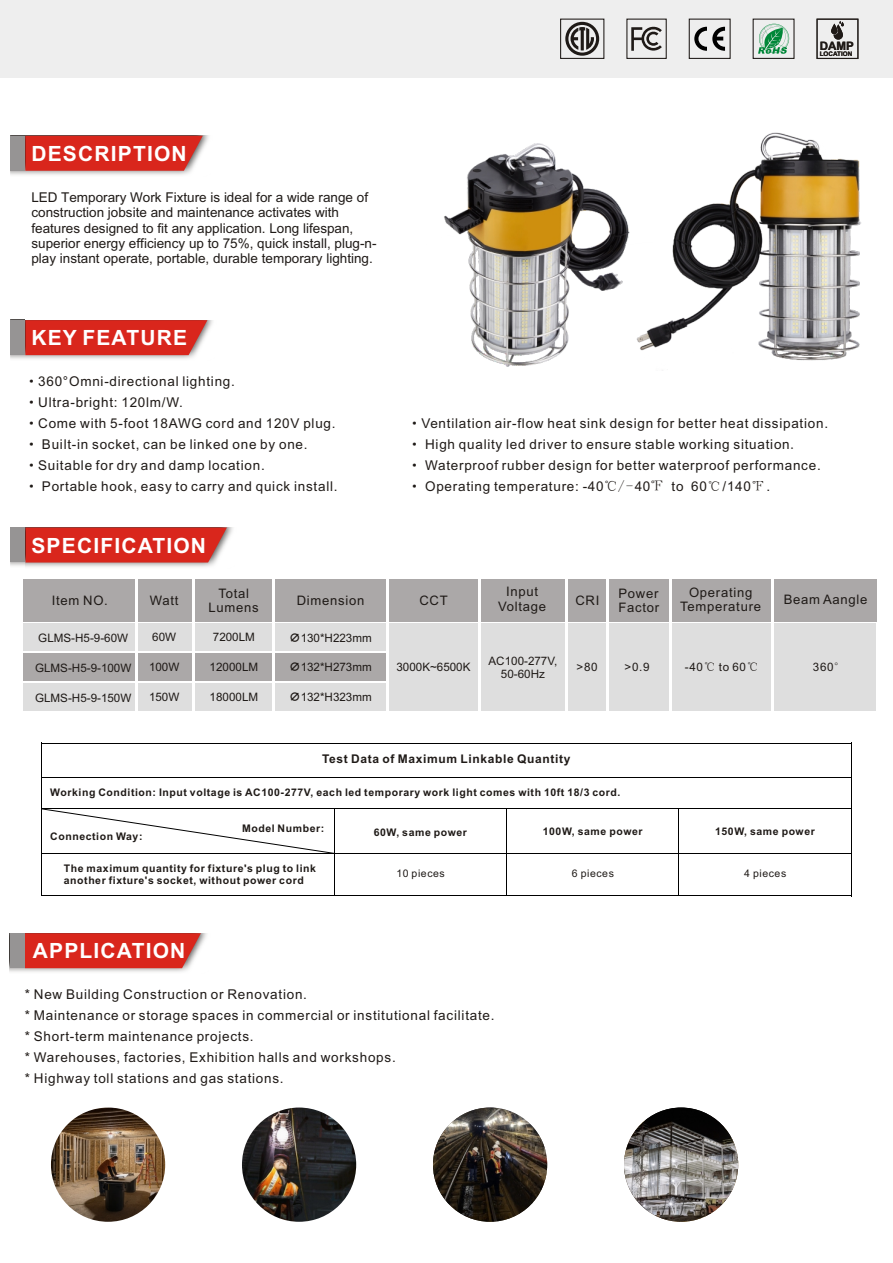
<style>
.page{position:relative;width:893px;height:1263px;background:#fff}
.page>*{position:absolute;margin:0;border:0;box-sizing:border-box;transform-origin:0 0}
.t1{font:700 21px "Arial";letter-spacing:.055em;color:#fff}
.t2{font:13.5px/21px "Arial";letter-spacing:.055em;color:#1f1a17}
.t3{font:13.5px/15.1px "Arial";color:#1f1a17}
.t4{font:13.05px/14.7px "Arial";letter-spacing:.055em;color:#1f1a17;text-align:center}
.t5{font:700 12px "Arial";letter-spacing:.055em;color:#1f1a17}
.t6{font:11.7px/13px "Arial";color:#1f1a17;text-align:center}
.t7{font:700 11.55px "Arial";color:#1f1a17}
.t8{font:700 10.5px/11.7px "Arial";letter-spacing:.055em;color:#1f1a17}
.t9{font:10.5px "Arial";letter-spacing:.055em;color:#1f1a17}
.t10{font:700 6.3px "Arial";color:#1f1a17}
.s1{font-family:"Sim Sun"}
.s2{font-family:"Sim Sun";font-size:14.1px}
.s3{font-family:"Source Han Sans CN";font-weight:700;font-size:11.55px}
.s4{font-family:"Sim Sun";font-size:12px}
</style>
<div class="page">
<div style="left:0;top:0;width:893px;height:78px;background:#eee"></div>
<div style="left:816px;top:19px;width:42px;height:40px;border:1px solid #1f1a17"></div>
<svg style="left:831px;top:21px;width:13px;height:19px"></svg>
<img style="left:10px;top:136px;width:199px;height:39px">
<svg style="left:25px;top:136px;width:178px;height:35px;background:#d83026"></svg>
<div style="left:10px;top:136px;width:15px;height:35px;background:#969494"></div>
<img style="left:10px;top:320px;width:203px;height:39px">
<svg style="left:25px;top:320px;width:182px;height:35px;background:#d72e25"></svg>
<div style="left:10px;top:320px;width:15px;height:35px;background:#969494"></div>
<img style="left:10px;top:527px;width:223px;height:40px">
<svg style="left:26px;top:527px;width:201px;height:35px;background:#d62e24"></svg>
<div style="left:10px;top:527px;width:15px;height:35px;background:#969494"></div>
<div style="left:689px;top:19px;width:42px;height:40px;border:1px solid #1f1a17"></div>
<div style="left:560px;top:19px;width:44px;height:40px;border:1px solid #1f1a17"></div>
<div style="left:626px;top:19px;width:41px;height:40px;border:1px solid #1f1a17"></div>
<svg style="left:631px;top:26px;width:31px;height:25px"></svg>
<svg style="left:694px;top:27px;width:31px;height:24px"></svg>
<svg style="left:758px;top:24px;width:31px;height:30px"></svg>
<svg style="left:565px;top:22px;width:34px;height:34px"></svg>
<div style="left:23px;top:579px;width:853px;height:42px;background:#aba8a8"></div>
<div style="left:23px;top:623px;width:852px;height:28px;background:#dedede"></div>
<div style="left:23px;top:653px;width:852px;height:28px;background:#aba8a8"></div>
<div style="left:23px;top:683px;width:852px;height:28px;background:#dedede"></div>
<hr style="left:135px;top:573px;width:2px;height:142px;background:#fff">
<hr style="left:193px;top:573px;width:2px;height:142px;background:#fff">
<hr style="left:272px;top:573px;width:2px;height:142px;background:#fff">
<div style="left:388px;top:623px;width:487px;height:88px;background:#dedede"></div>
<hr style="left:479px;top:573px;width:2px;height:142px;background:#fff">
<hr style="left:565px;top:573px;width:2px;height:142px;background:#fff">
<hr style="left:606px;top:573px;width:2px;height:142px;background:#fff">
<hr style="left:669px;top:573px;width:2px;height:142px;background:#fff">
<hr style="left:386px;top:573px;width:2px;height:142px;background:#fff">
<hr style="left:771px;top:573px;width:2px;height:142px;background:#fff">
<img style="left:444px;top:143px;width:184px;height:224px">
<img style="left:628px;top:132px;width:233px;height:229px">
<hr style="left:41px;top:743px;width:810px;height:1px;background:#000">
<hr style="left:41px;top:777px;width:810px;height:1px;background:#000">
<hr style="left:41px;top:808px;width:810px;height:1px;background:#000">
<hr style="left:41px;top:853px;width:810px;height:1px;background:#000">
<hr style="left:41px;top:895px;width:810px;height:1px;background:#000">
<hr style="left:41px;top:743px;width:1px;height:153px;background:#000">
<hr style="left:334px;top:808px;width:1px;height:88px;background:#000">
<hr style="left:506px;top:808px;width:1px;height:88px;background:#000">
<hr style="left:679px;top:808px;width:1px;height:88px;background:#000">
<hr style="left:851px;top:742px;width:1px;height:154px;background:#000">
<svg style="left:42px;top:809px;width:292px;height:44px"></svg>
<img style="left:10px;top:933px;width:197px;height:39px">
<svg style="left:25px;top:933px;width:176px;height:35px;background:#d72f26"></svg>
<div style="left:10px;top:933px;width:14px;height:35px;background:#969494"></div>
<img style="left:51px;top:1107px;width:114px;height:115px;border-radius:50%">
<img style="left:242px;top:1107px;width:114px;height:115px;border-radius:50%">
<img style="left:433px;top:1107px;width:114px;height:115px;border-radius:50%">
<img style="left:624px;top:1107px;width:114px;height:115px;border-radius:50%">
<h1 class="t1" style="left:31px;top:145px;width:157px">DESCRIPTION</h1>
<p class="t3" style="left:31px;top:191px;width:347px">LED Temporary Work Fixture is ideal for a wide range of construction jobsite and maintenance activates with features designed to fit any application. Long lifespan, superior energy efficiency up to 75%, quick install, plug-n&shy;play instant operate, portable, durable temporary lighting.</p>
<h1 class="t1" style="left:31px;top:330px;width:157px">KEY FEATURE</h1>
<p class="t2" style="left:25px;top:372px;width:314px"><span class="s1">·</span>360°Omni-directional lighting.<br><span class="s1">·</span>Ultra-bright: 120lm/W.<br><span class="s1">·</span>Come with 5-foot 18AWG cord and 120V plug. <span class="s1">·</span> Built-in socket, can be linked one by one. <span class="s1">·</span>Suitable for dry and damp location.<br><span class="s1">·</span> Portable hook, easy to carry and quick install.</p>
<h1 class="t1" style="left:31px;top:537px;width:176px">SPECIFICATION</h1>
<p class="t7" style="left:820px;top:41px;width:36px">DAMP</p>
<p class="t10" style="left:820px;top:51px;width:34px">LOCATION</p>
<p class="t2" style="left:408px;top:414px;width:422px"><span class="s1">·</span>Ventilation air-flow heat sink design for better heat dissipation. <span class="s1">·</span> High quality led driver to ensure stable working situation<span class="s1">.<br>·</span> Waterproof rubber design for better waterproof performance. <span class="s1">·</span> Operating temperature: -40<span class="s2">℃/-</span>40<span class="s2">℉</span> to 60<span class="s1">℃</span>/140<span class="s1">℉</span>.</p>
<p class="t4" style="left:52px;top:594px;width:58px">Item NO.</p>
<p class="t4" style="left:150px;top:594px;width:30px">Watt</p>
<p class="t4" style="left:209px;top:587px;width:52px">Total<br>Lumens</p>
<p class="t4" style="left:419px;top:594px;width:30px">CCT</p>
<p class="t4" style="left:498px;top:586px;width:50px">Input<br>Voltage</p>
<p class="t4" style="left:618px;top:587px;width:42px;text-align:left">Power<br>Factor</p>
<p class="t4" style="left:575px;top:594px;width:26px">CRI</p>
<p class="t4" style="left:297px;top:594px;width:69px">Dimension</p>
<p class="t6" style="left:289px;top:632px;width:84px"><span class="s3">∅</span>130*H223mm</p>
<p class="t6" style="left:289px;top:662px;width:84px"><span class="s3">∅</span>132*H273mm</p>
<p class="t6" style="left:289px;top:692px;width:84px"><span class="s3">∅</span>132*H323mm</p>
<p class="t6" style="left:38px;top:631px;width:91px">GLMS-H5-9-60W</p>
<p class="t6" style="left:152px;top:632px;width:25px">60W</p>
<p class="t6" style="left:213px;top:632px;width:44px">7200LM</p>
<p class="t6" style="left:35px;top:661px;width:98px">GLMS-H5-9-100W</p>
<p class="t6" style="left:149px;top:662px;width:32px">100W</p>
<p class="t6" style="left:210px;top:662px;width:50px">12000LM</p>
<p class="t6" style="left:35px;top:691px;width:98px">GLMS-H5-9-150W</p>
<p class="t6" style="left:149px;top:691px;width:32px">150W</p>
<p class="t6" style="left:210px;top:692px;width:50px">18000LM</p>
<p class="t6" style="left:489px;top:655px;width:70px">AC100-277V,<br>50-60Hz</p>
<p class="t6" style="left:396px;top:662px;width:76px">3000K~6500K</p>
<p class="t6" style="left:625px;top:662px;width:26px">&gt;0.9</p>
<p class="t6" style="left:577px;top:662px;width:23px">&gt;80</p>
<p class="t4" style="left:680px;top:586px;width:82px">Operating<br>Temperature</p>
<p class="t6" style="left:685px;top:662px;width:75px">-40<span class="s4">℃</span> to 60<span class="s4">℃</span></p>
<p class="t4" style="left:784px;top:593px;width:85px">Beam Aangle</p>
<p class="t6" style="left:813px;top:662px;width:34px">360<span class="s1">°</span></p>
<p class="t5" style="left:322px;top:755px;width:250px">Test Data of Maximum Linkable Quantity</p>
<p class="t8" style="left:50px;top:788px;width:572px">Working Condition: Input voltage is AC100-277V, each led temporary work light comes with 10ft 18/3 cord.</p>
<p class="t8" style="left:242px;top:823px;width:84px">Model Number:</p>
<p class="t8" style="left:50px;top:831px;width:94px">Connection Way:</p>
<p class="t8" style="left:374px;top:827px;width:95px">60W, same power</p>
<p class="t8" style="left:543px;top:826px;width:101px">100W, same power</p>
<p class="t8" style="left:715px;top:826px;width:101px">150W, same power</p>
<p class="t9" style="left:396px;top:869px;width:50px">10 pieces</p>
<p class="t9" style="left:572px;top:869px;width:44px">6 pieces</p>
<p class="t9" style="left:744px;top:869px;width:44px">4 pieces</p>
<p class="t8" style="left:64px;top:863px;width:254px">The maximum quantity for fixture's plug to link another fixture's socket, without power cord</p>
<h1 class="t1" style="left:33px;top:943px;width:154px">APPLICATION</h1>
<p class="t2" style="left:25px;top:985px;width:471px">* New Building Construction or Renovation.<br>* Maintenance or storage spaces in commercial or institutional facilitate. * Short-term maintenance projects.<br>* Warehouses, factories, Exhibition halls and workshops.<br>* Highway toll stations and gas stations.</p>
</div>
